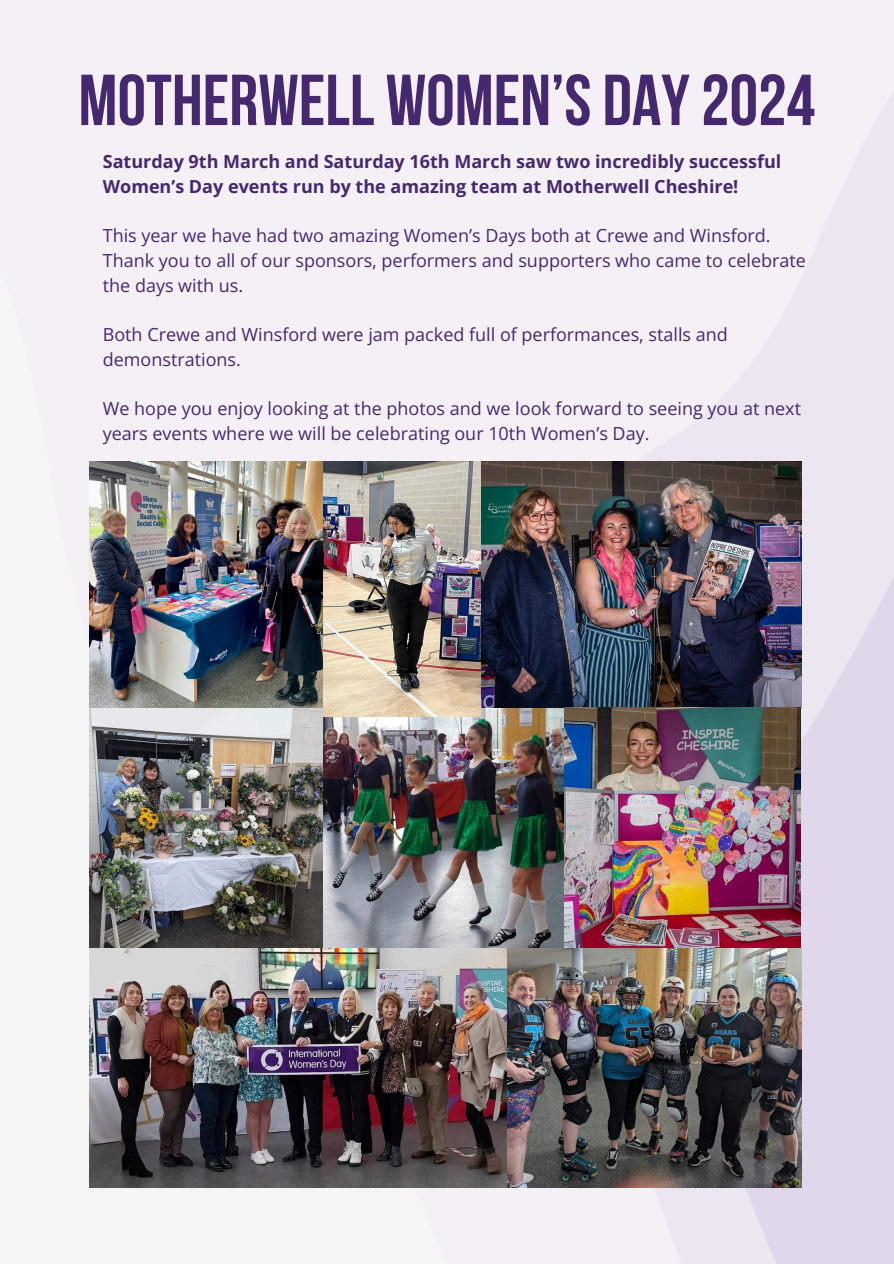
<style>
.page{position:relative;width:894px;height:1264px;background:#fff}
.page>*{position:absolute;margin:0;border:0;box-sizing:border-box;transform-origin:0 0}
.t1{font:72px "Bebas Neue Cyrillic";color:#46286e}
.t2{font:18px/24.8px "Open Sans";color:#46286e}
.t3{font:700 18px/24.8px "Open Sans";color:#46286e}
</style>
<div class="page">
<img style="left:0;top:0;width:893px;height:1263px">
<img style="left:89px;top:707px;width:475px;height:241px">
<img style="left:480px;top:461px;width:321px;height:246px">
<img style="left:89px;top:461px;width:234px;height:246px">
<img style="left:323px;top:461px;width:157px;height:255px">
<img style="left:89px;top:948px;width:418px;height:239px">
<img style="left:564px;top:707px;width:236px;height:241px">
<img style="left:507px;top:948px;width:294px;height:239px">
<p class="t1" style="left:78px;top:71px;width:737px">MOTHERWELL WOMEN’S DAY2024</p>
<p class="t3" style="left:103px;top:148px;width:680px">Saturday 9th March and Saturday 16th March saw two incredibly successful<br>Women’s Day events run by the amazing team at Motherwell Cheshire!</p>
<p class="t2" style="left:103px;top:223px;width:704px">This year we have had two amazing Women’s Days both at Crewe and Winsford.<br>Thank you to all of our sponsors, performers and supporters who came to celebrate the days with us.</p>
<p class="t2" style="left:103px;top:322px;width:626px">Both Crewe and Winsford were jam packed full of performances, stalls and demonstrations.</p>
<p class="t2" style="left:103px;top:396px;width:699px">We hope you enjoy looking at the photos and we look forward to seeing you at next years events where we will be celebrating our 10th Women’s Day.</p>
</div>
